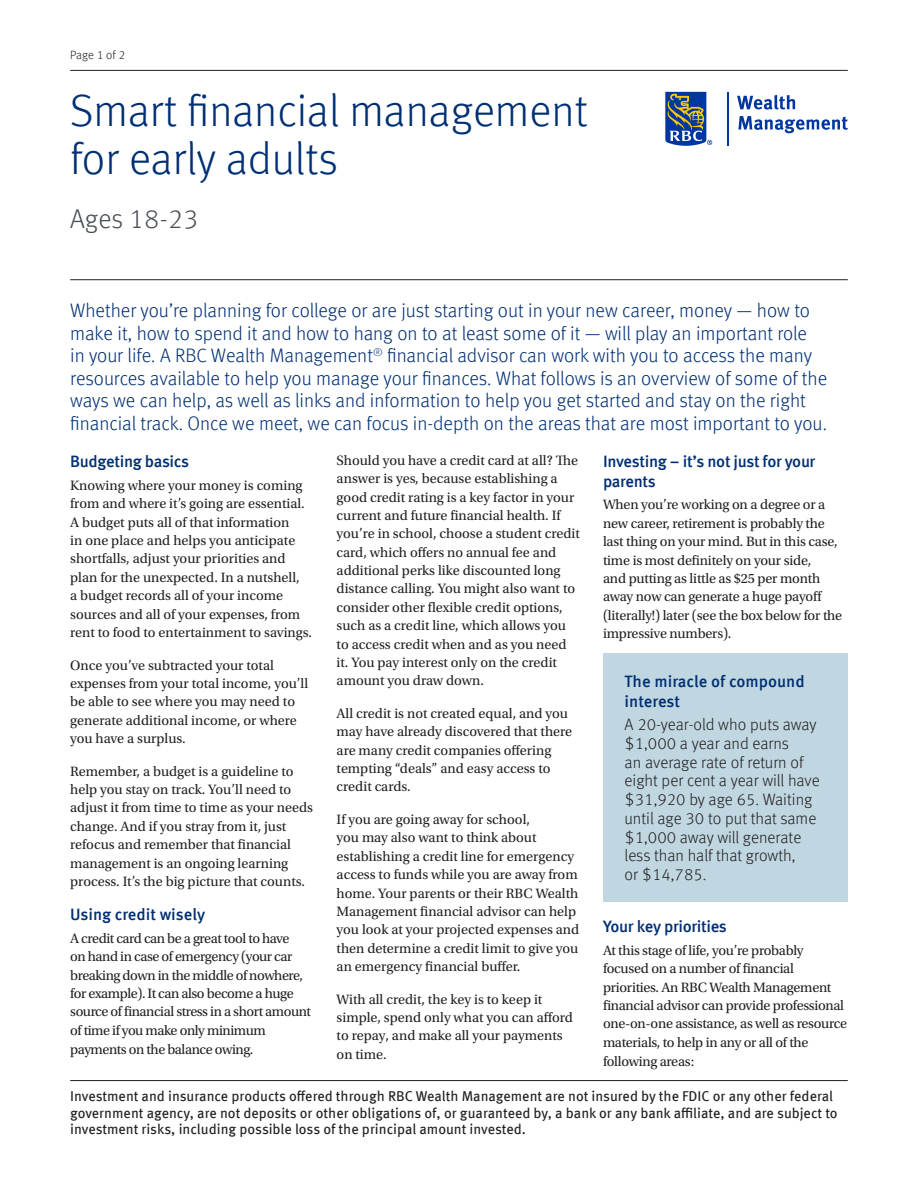
<style>
.page{position:relative;width:918px;height:1188px;background:#fff}
.page>*{position:absolute;margin:0;border:0;box-sizing:border-box;transform-origin:0 0}
.F_B_Main_Title_-_blu{font:300 45px/48px "Meta Offc";color:#002f73}
.F_B_Sub-title_-_slat{font:300 27px "Meta Offc";color:#4a4f55}
.Intro_Text_-_blue{font:300 19.5px/22.5px "Meta Offc";color:#002f73}
.Callout_Text{font:300 16.5px/18.8px "Meta Offc";color:#231f20}
.Text_Headline{font:500 16.5px/19.5px "Meta Offc";letter-spacing:-.02em;color:#002f73}
.Text_Headline-2{font:500 16.5px/19.5px "Meta Offc";color:#002f73}
.Body_copy{font:14.25px/18.3px "Utopia Std";color:#231f20}
.Disclosure_w_out_rul{font:14.25px/16.5px "Meta Offc";color:#231f20}
.Body_copy-2{font:14.25px/18.5px "Utopia Std";letter-spacing:-.03em;color:#231f20}
.Body_copy_B4_List{font:14.25px/18.5px "Utopia Std";letter-spacing:-.02em;color:#231f20}
.t1{font:300 12px "Meta Offc";color:#231f20}
</style>
<div class="page">
<svg style="left:665px;top:92px;width:47px;height:54px;background:#5c769a"></svg>
<hr style="left:727px;top:92px;width:1px;height:54px;background:#0036a0">
<svg style="left:737px;top:95px;width:58px;height:15px"></svg>
<svg style="left:738px;top:116px;width:110px;height:17px"></svg>
<hr style="left:70px;top:279px;width:778px;height:1px;background:#231f20">
<hr style="left:70px;top:70px;width:778px;height:1px;background:#231f20">
<div style="left:603px;top:653px;width:245px;height:249px;background:#c0d7e2"></div>
<hr style="left:70px;top:1080px;width:778px;height:1px;background:#231f20">
<p class="t1" style="left:70px;top:48px;width:57px">Page 1 of 2</p>
<p class="F_B_Main_Title_-_blu" style="left:70px;top:88px;width:519px">Smart financial management for early adults</p>
<p class="F_B_Sub-title_-_slat" style="left:70px;top:203px;width:130px">Ages 18-23</p>
<p class="Intro_Text_-_blue" style="left:70px;top:300px;width:759px">Whether you’re planning for college or are just starting out in your new career, money — how to make it, how to spend it and how to hang on to at least some of it — will play an important role<br>in your life. A RBC Wealth Management<sup>®</sup> financial advisor can work with you to access the many resources available to help you manage your finances. What follows is an overview of some of the ways we can help, as well as links and information to help you get started and stay on the right financial track. Once we meet, we can focus in-depth on the areas that are most important to you.</p>
<p class="Text_Headline" style="left:70px;top:452px;width:120px">Budgeting basics</p>
<p class="Body_copy" style="left:70px;top:476px;width:243px">Knowing where your money is coming from and where it’s going are essential.<br>A budget puts all of that information<br>in one place and helps you anticipate shortfalls, adjust your priorities and plan for the unexpected. In a nutshell,<br>a budget records all of your income sources and all of your expenses, from rent to food to entertainment to savings.</p>
<p class="Body_copy" style="left:70px;top:656px;width:240px">Once you’ve subtracted your total expenses from your total income, you’ll be able to see where you may need to generate additional income, or where you have a surplus.</p>
<p class="Body_copy" style="left:70px;top:762px;width:244px">Remember, a budget is a guideline to help you stay on track. You’ll need to adjust it from time to time as your needs change. And if you stray from it, just refocus and remember that financial management is an ongoing learning process. It’s the big picture that counts.</p>
<p class="Text_Headline-2" style="left:70px;top:905px;width:136px">Using credit wisely</p>
<p class="Body_copy-2" style="left:70px;top:929px;width:242px">A credit card can be a great tool to have<br>on hand in case of emergency (your car breaking down in the middle of nowhere, for example). It can also become a huge source of financial stress in a short amount of time if you make only minimum payments on the balance owing.</p>
<p class="Body_copy" style="left:337px;top:451px;width:245px">Should you have a credit card at all? The answer is yes, because establishing a good credit rating is a key factor in your current and future financial health. If you’re in school, choose a student credit card, which offers no annual fee and additional perks like discounted long distance calling. You might also want to consider other flexible credit options, such as a credit line, which allows you to access credit when and as you need it. You pay interest only on the credit amount you draw down.</p>
<p class="Body_copy" style="left:337px;top:704px;width:237px">All credit is not created equal, and you may have already discovered that there are many credit companies offering tempting “deals” and easy access to credit cards.</p>
<p class="Body_copy" style="left:337px;top:811px;width:244px">If you are going away for school,<br>you may also want to think about establishing a credit line for emergency access to funds while you are away from home. Your parents or their RBC Wealth Management financial advisor can help you look at your projected expenses and then determine a credit limit to give you an emergency financial buffer.</p>
<p class="Body_copy" style="left:337px;top:990px;width:238px">With all credit, the key is to keep it simple, spend only what you can afford to repay, and make all your payments on time.</p>
<p class="Text_Headline" style="left:603px;top:452px;width:214px">Investing – it’s not just for your parents</p>
<p class="Body_copy" style="left:603px;top:496px;width:241px">When you’re working on a degree or a new career, retirement is probably the last thing on your mind. But in this case, time is most definitely on your side,<br>and putting as little as $25 per month away now can generate a huge payoff (literally!) later (see the box below for the impressive numbers).</p>
<p class="Text_Headline-2" style="left:625px;top:673px;width:182px">The miracle of compound interest</p>
<p class="Callout_Text" style="left:625px;top:716px;width:197px">A 20-year-old who puts away $1,000 a year and earns<br>an average rate of return of eight per cent a year will have $31,920 by age 65. Waiting until age 30 to put that same $1,000 away will generate less than half that growth,<br>or $14,785.</p>
<p class="Text_Headline" style="left:603px;top:917px;width:125px">Your key priorities</p>
<p class="Body_copy_B4_List" style="left:603px;top:941px;width:246px">At this stage of life, you’re probably focused on a number of financial priorities. An RBC Wealth Management financial advisor can provide professional one-on-one assistance, as well as resource materials, to help in any or all of the following areas:</p>
<p class="Disclosure_w_out_rul" style="left:70px;top:1088px;width:769px">Investment and insurance products offered through RBC Wealth Management are not insured by the FDIC or any other federal government agency, are not deposits or other obligations of, or guaranteed by, a bank or any bank affiliate, and are subject to investment risks, including possible loss of the principal amount invested.</p>
</div>
